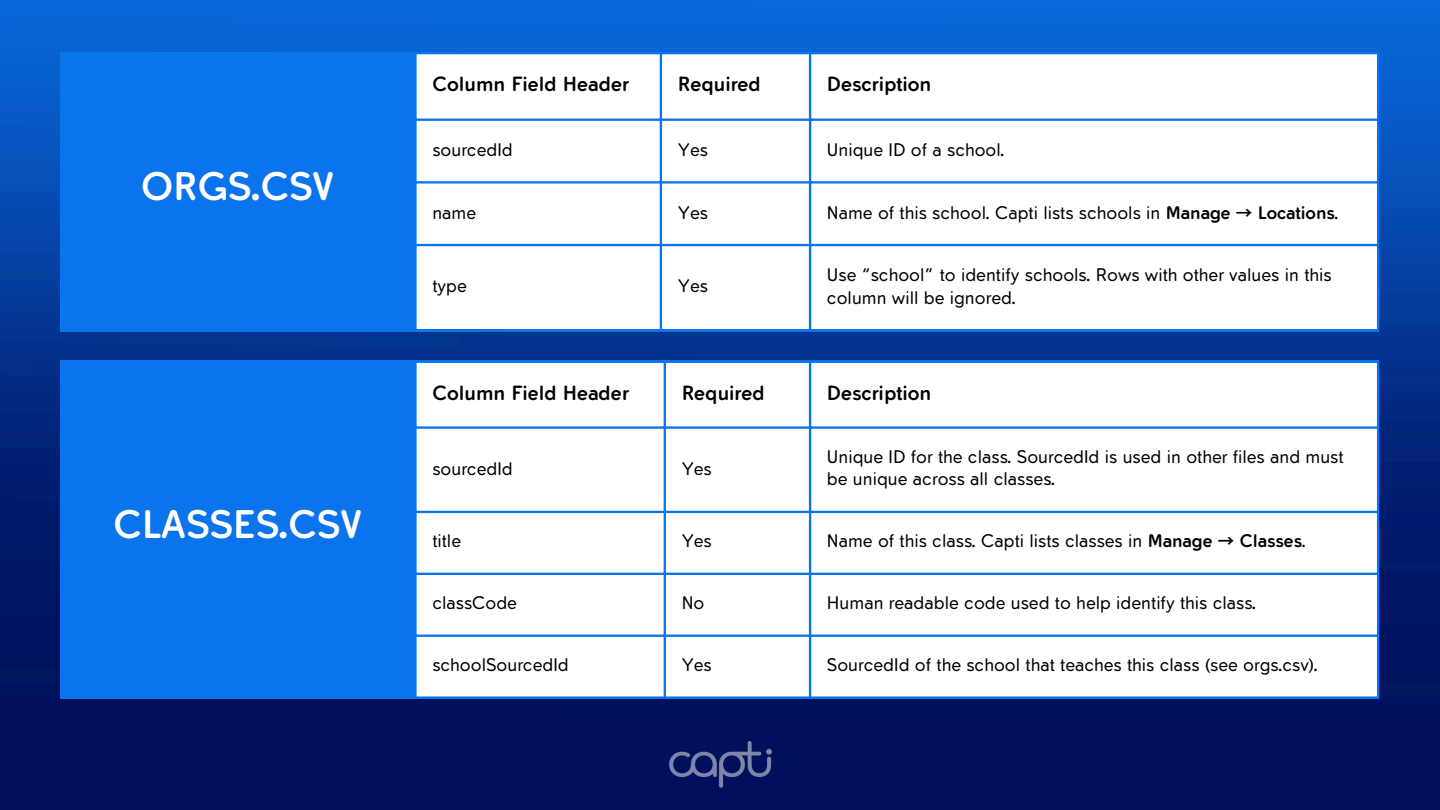
<style>
.page{position:relative;width:1440px;height:810px;background:#fff}
.page>*{position:absolute;margin:0;border:0;box-sizing:border-box;transform-origin:0 0}
.t1{font:700 36px "Tabarra Pro Round";color:#fff}
.t2{font:700 18.6px "Tabarra Pro Round";color:#000}
.t3{font:16.5px/22.4px "Tabarra Pro Round";color:#000}
.s1{font-weight:700}
.s2{font-family:"Noto Sans CJ Ksc";font-weight:700}
</style>
<div class="page">
<img style="left:0;top:0;width:1440px;height:810px">
<div style="left:61px;top:52px;width:1318px;height:279px;background:#0b73eb"></div>
<div style="left:61px;top:361px;width:1318px;height:338px;background:#0b73eb"></div>
<div style="left:417px;top:54px;width:960px;height:275px;background:#fff"></div>
<hr style="left:660px;top:54px;width:2px;height:275px;background:#0b73eb">
<hr style="left:809px;top:54px;width:2px;height:275px;background:#0b73eb">
<hr style="left:414px;top:119px;width:965px;height:2px;background:#0b73eb">
<hr style="left:414px;top:181px;width:965px;height:3px;background:#0b73eb">
<hr style="left:414px;top:244px;width:965px;height:2px;background:#0b73eb">
<div style="left:417px;top:363px;width:960px;height:333px;background:#fff"></div>
<hr style="left:664px;top:363px;width:2px;height:333px;background:#0b73eb">
<hr style="left:809px;top:363px;width:2px;height:333px;background:#0b73eb">
<hr style="left:414px;top:426px;width:965px;height:3px;background:#0b73eb">
<hr style="left:414px;top:511px;width:965px;height:2px;background:#0b73eb">
<hr style="left:414px;top:573px;width:965px;height:2px;background:#0b73eb">
<hr style="left:414px;top:635px;width:965px;height:2px;background:#0b73eb">
<img style="left:669px;top:741px;width:102px;height:47px">
<h1 class="t1" style="left:141px;top:172px;width:194px">ORGS.CSV</h1>
<p class="t1" style="left:113px;top:511px;width:250px">CLASSES.CSV</p>
<p class="t2" style="left:432px;top:77px;width:198px">Column Field Header</p>
<p class="t2" style="left:678px;top:77px;width:85px">Required</p>
<p class="t2" style="left:827px;top:77px;width:106px">Description</p>
<p class="t3" style="left:432px;top:140px;width:82px">sourcedId</p>
<p class="t3" style="left:678px;top:140px;width:32px">Yes</p>
<p class="t3" style="left:827px;top:140px;width:179px">Unique ID of a school.</p>
<p class="t3" style="left:432px;top:203px;width:45px">name</p>
<p class="t3" style="left:678px;top:203px;width:32px">Yes</p>
<p class="t3" style="left:827px;top:203px;width:513px">Name of this school. Capti lists schools in <span class="s1">Manage</span> <span class="s2">→</span> <span class="s1">Locations</span>.</p>
<p class="t3" style="left:432px;top:276px;width:36px">type</p>
<p class="t3" style="left:678px;top:276px;width:32px">Yes</p>
<p class="t3" style="left:827px;top:266px;width:506px">Use “school” to identify schools. Rows with other values in this column will be ignored.</p>
<h1 class="t2" style="left:432px;top:385px;width:198px">Column Field Header</h1>
<p class="t2" style="left:682px;top:385px;width:85px">Required</p>
<p class="t2" style="left:827px;top:385px;width:106px">Description</p>
<p class="t3" style="left:432px;top:459px;width:82px">sourcedId</p>
<p class="t3" style="left:682px;top:459px;width:32px">Yes</p>
<p class="t3" style="left:827px;top:447px;width:518px">Unique ID for the class. SourcedId is used in other files and must be unique across all classes.</p>
<p class="t3" style="left:432px;top:532px;width:30px">title</p>
<p class="t3" style="left:682px;top:532px;width:32px">Yes</p>
<p class="t3" style="left:827px;top:532px;width:480px">Name of this class. Capti lists classes in <span class="s1">Manage</span> <span class="s2">→</span> <span class="s1">Classes</span>.</p>
<p class="t3" style="left:432px;top:594px;width:86px">classCode</p>
<p class="t3" style="left:682px;top:594px;width:24px">No</p>
<p class="t3" style="left:827px;top:594px;width:431px">Human readable code used to help identify this class.</p>
<p class="t3" style="left:432px;top:655px;width:138px">schoolSourcedId</p>
<p class="t3" style="left:682px;top:655px;width:32px">Yes</p>
<p class="t3" style="left:827px;top:655px;width:492px">SourcedId of the school that teaches this class (see orgs.csv).</p>
</div>
